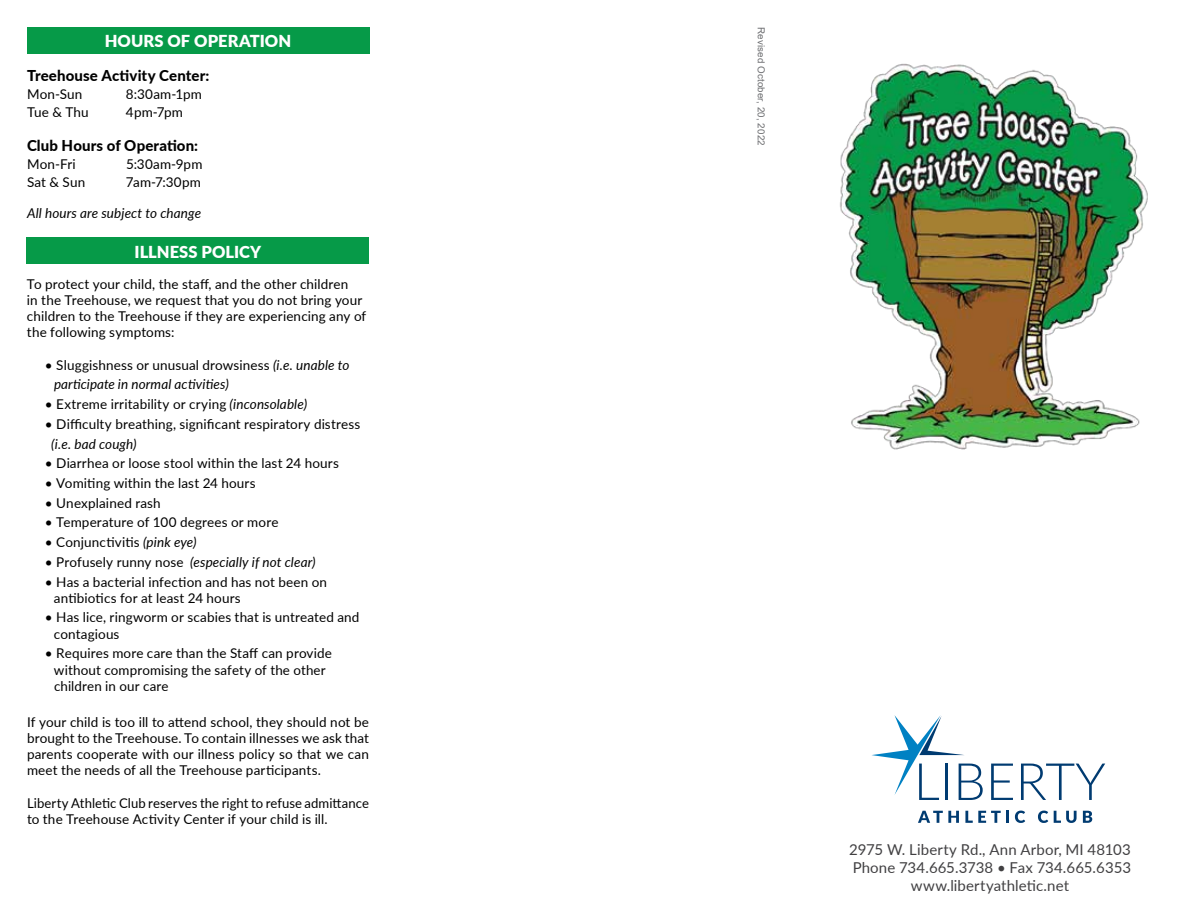
<style>
.page{position:relative;width:1188px;height:918px;background:#fff}
.page>*{position:absolute;margin:0;border:0;box-sizing:border-box;transform-origin:0 0}
.t1{font:900 16.5px "Lato";letter-spacing:.005em;color:#fff}
.t2{font:15px/18px "Lato";letter-spacing:.005em;color:#414042;text-align:center}
.t3{font:800 15px "Lato";letter-spacing:.01em;color:#000}
.t4{font:13.5px/16.2px "Lato";letter-spacing:.01em;color:#000}
.t5{font:italic 13.5px/19.6px "Lato";letter-spacing:.01em;color:#000}
.t6{font:9.75px "Arial";letter-spacing:.02em;color:#6d6e71}
.s1{font-style:normal}
.s2{font-style:italic}
</style>
<div class="page">
<img style="left:840px;top:63px;width:308px;height:387px">
<svg style="left:872px;top:715px;width:111px;height:85px"></svg>
<svg style="left:991px;top:764px;width:22px;height:36px"></svg>
<svg style="left:1021px;top:764px;width:84px;height:36px"></svg>
<svg style="left:918px;top:811px;width:41px;height:12px"></svg>
<svg style="left:965px;top:811px;width:44px;height:12px"></svg>
<svg style="left:1015px;top:811px;width:10px;height:12px"></svg>
<svg style="left:1038px;top:811px;width:10px;height:12px"></svg>
<svg style="left:1054px;top:811px;width:23px;height:12px"></svg>
<svg style="left:1083px;top:811px;width:9px;height:12px"></svg>
<div style="left:27px;top:27px;width:342px;height:27px;background:#069a48"></div>
<div style="left:27px;top:237px;width:342px;height:27px;background:#069a48"></div>
<p class="t1" style="left:105px;top:29px;width:188px">HOURS OF OPERATION</p>
<p class="t3" style="left:27px;top:65px;width:184px">Treehouse Activity Center:</p>
<p class="t4" style="left:27px;top:86px;width:57px">Mon-Sun</p>
<p class="t4" style="left:126px;top:86px;width:77px">8:30am-1pm</p>
<p class="t4" style="left:27px;top:104px;width:63px">Tue &amp; Thu</p>
<p class="t4" style="left:126px;top:104px;width:59px">4pm-7pm</p>
<p class="t3" style="left:27px;top:135px;width:173px">Club Hours of Operation:</p>
<p class="t4" style="left:27px;top:156px;width:50px">Mon-Fri</p>
<p class="t4" style="left:126px;top:156px;width:78px">5:30am-9pm</p>
<p class="t4" style="left:27px;top:174px;width:60px">Sat &amp; Sun</p>
<p class="t4" style="left:126px;top:174px;width:77px">7am-7:30pm</p>
<p class="t5" style="left:27px;top:203px;width:176px">All hours are subject to change</p>
<p class="t1" style="left:135px;top:239px;width:128px">ILLNESS POLICY</p>
<p class="t4" style="left:27px;top:275px;width:341px">To protect your child, the staff, and the other children<br>in the Treehouse, we request that you do not bring your children to the Treehouse if they are experiencing any of the following symptoms:</p>
<p class="t5" style="left:54px;top:354px;width:297px;text-indent:-9px"><span class="s1">• Sluggishness or unusual drowsiness</span> (i.e. unable to participate in normal activities)</p>
<p class="t4" style="left:45px;top:396px;width:264px">• Extreme irritability or crying <span class="s2">(inconsolable)</span></p>
<p class="t4" style="left:45px;top:415px;width:317px">• Difficulty breathing, significant respiratory distress</p>
<p class="t5" style="left:51px;top:433px;width:87px">(i.e. bad cough)</p>
<p class="t4" style="left:45px;top:455px;width:295px">• Diarrhea or loose stool within the last 24 hours</p>
<p class="t4" style="left:45px;top:474px;width:212px">• Vomiting within the last 24 hours</p>
<p class="t4" style="left:45px;top:494px;width:117px">• Unexplained rash</p>
<p class="t4" style="left:45px;top:514px;width:235px">• Temperature of 100 degrees or more</p>
<p class="t4" style="left:45px;top:534px;width:153px">• Conjunctivitis <span class="s2">(pink eye)</span></p>
<p class="t5" style="left:45px;top:552px;width:272px"><span class="s1">• Profusely runny nose</span> (especially if not clear)</p>
<p class="t4" style="left:54px;top:573px;width:275px;text-indent:-9px">• Has a bacterial infection and has not been on antibiotics for at least 24 hours</p>
<p class="t4" style="left:54px;top:609px;width:307px;text-indent:-9px">• Has lice, ringworm or scabies that is untreated and contagious</p>
<p class="t4" style="left:54px;top:645px;width:279px;text-indent:-9px">• Requires more care than the Staff can provide without compromising the safety of the other children in our care</p>
<p class="t4" style="left:27px;top:713px;width:343px;text-align:justify">If your child is too ill to attend school, they should not be brought to the Treehouse. To contain illnesses we ask that parents cooperate with our illness policy so that we can meet the needs of all the Treehouse participants.</p>
<p class="t4" style="left:27px;top:794px;width:344px">Liberty Athletic Club reserves the right to refuse admittance to the Treehouse Activity Center if your child is ill.</p>
<p class="t6" style="left:768px;top:27px;width:120px;rotate:90deg">Revised October, 20, 2022</p>
<p class="t2" style="left:849px;top:840px;width:283px">2975 W. Liberty Rd., Ann Arbor, MI 48103<br>Phone 734.665.3738 • Fax 734.665.6353 www.libertyathletic.net</p>
</div>
